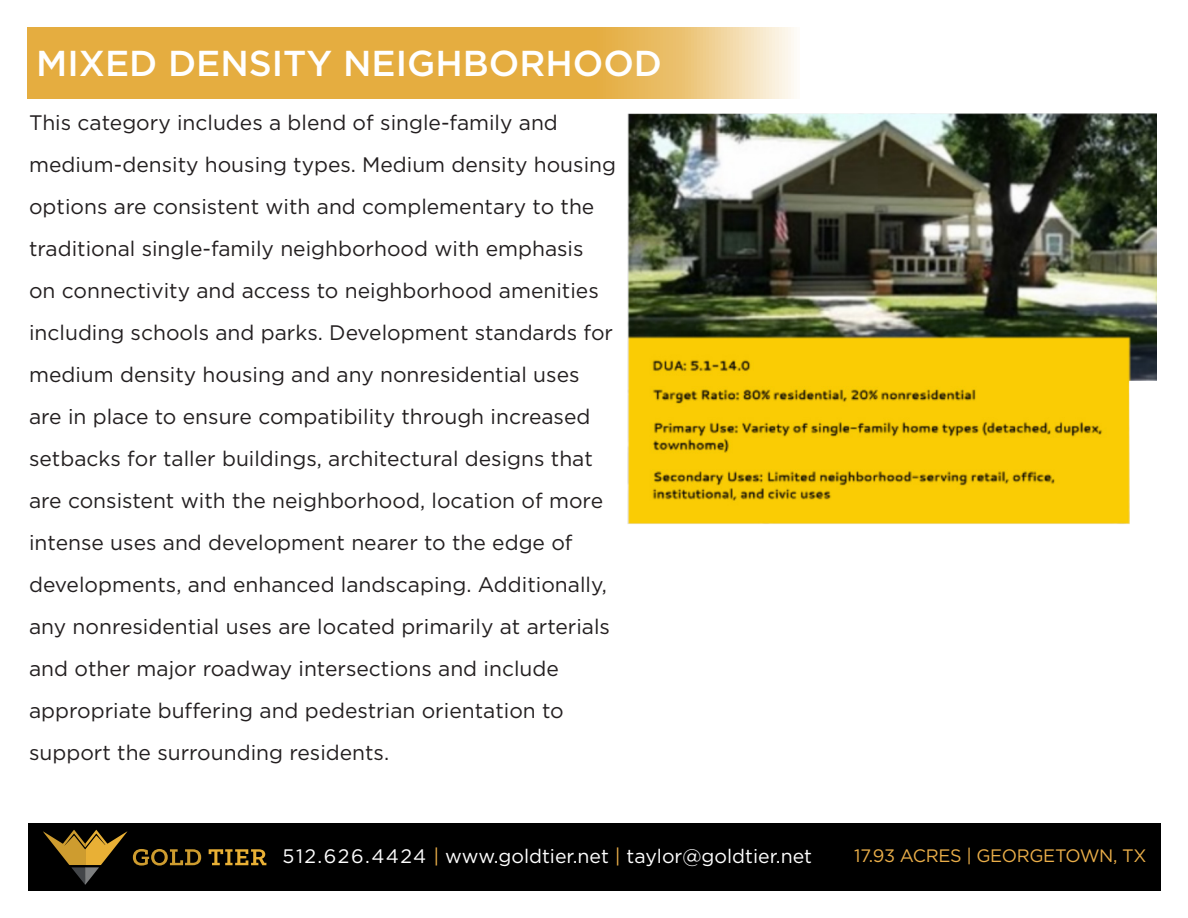
<style>
.page{position:relative;width:1188px;height:918px;background:#fff}
.page>*{position:absolute;margin:0;border:0;box-sizing:border-box;transform-origin:0 0}
.t1{font:500 36px "Gotham Pro";color:#fff}
.t2{font:21px/42px "Gotham Pro";color:#231f20}
.t3{font:19.5px "Gotham Pro";color:#fff}
.t4{font:18px "Gotham Pro";letter-spacing:-.02em;color:#eaae49}
.s1{color:#eaae49}
</style>
<div class="page">
<div style="left:28px;top:823px;width:1133px;height:68px;background:#000"></div>
<svg style="left:133px;top:849px;width:68px;height:17px"></svg>
<svg style="left:209px;top:849px;width:57px;height:16px"></svg>
<svg style="left:43px;top:829px;width:84px;height:56px"></svg>
<svg style="left:27px;top:27px;width:767px;height:71px;background:#e7b451"></svg>
<img style="left:627px;top:113px;width:529px;height:411px">
<p class="t1" style="left:36px;top:42px;width:627px">MIXED DENSITY NEIGHBORHOOD</p>
<p class="t2" style="left:29px;top:101px;width:588px">This category includes a blend of single-family and medium-density housing types. Medium density housing options are consistent with and complementary to the traditional single-family neighborhood with emphasis<br>on connectivity and access to neighborhood amenities including schools and parks. Development standards for medium density housing and any nonresidential uses are in place to ensure compatibility through increased setbacks for taller buildings, architectural designs that are consistent with the neighborhood, location of more intense uses and development nearer to the edge of developments, and enhanced landscaping. Additionally, any nonresidential uses are located primarily at arterials and other major roadway intersections and include appropriate buffering and pedestrian orientation to support the surrounding residents.</p>
<p class="t3" style="left:283px;top:846px;width:531px">512.626.4424 <span class="s1">|</span> www.goldtier.net <span class="s1">|</span> taylor@goldtier.net</p>
<p class="t4" style="left:854px;top:846px;width:294px">17.93 ACRES | GEORGETOWN, TX</p>
</div>
